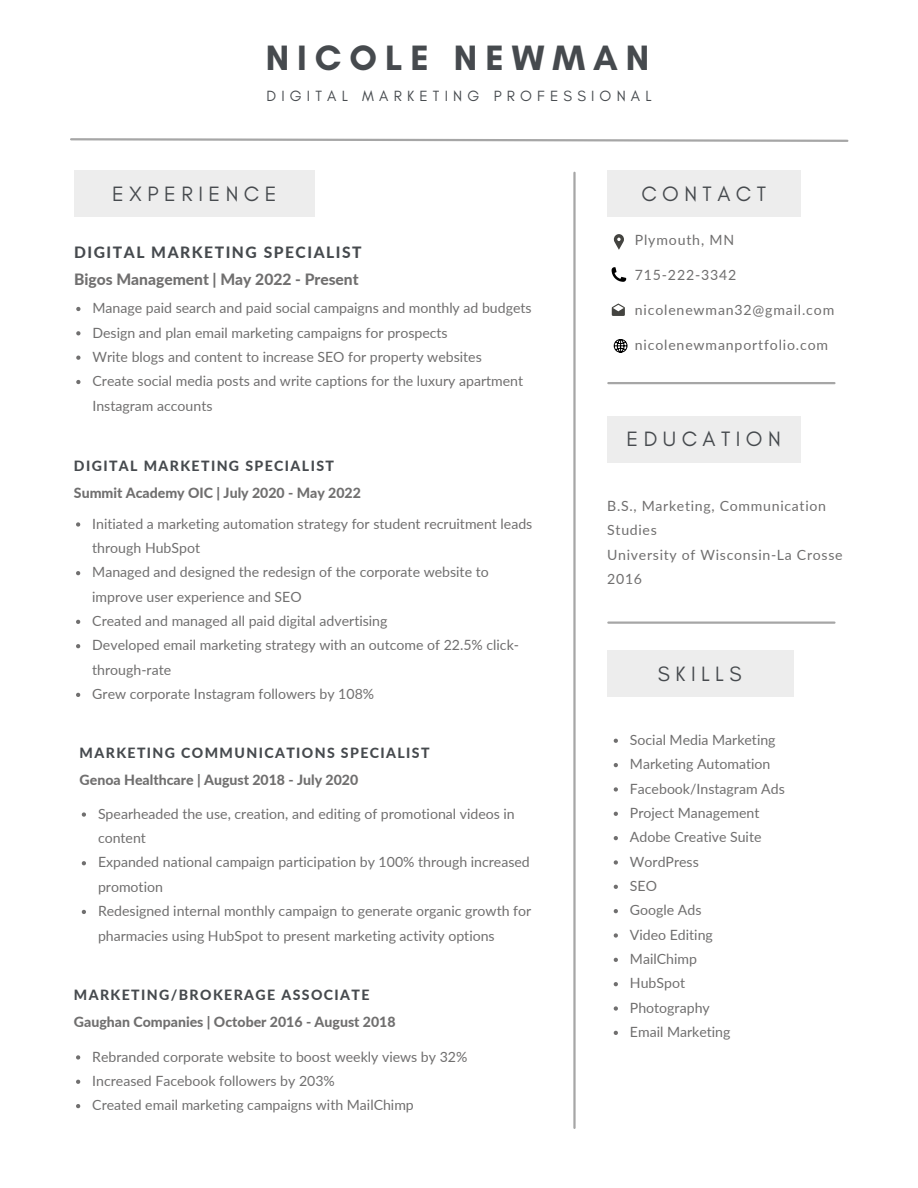
<style>
.page{position:relative;width:918px;height:1188px;background:#fff}
.page>*{position:absolute;margin:0;border:0;box-sizing:border-box;transform-origin:0 0}
.t1{font:700 35.85px "Glacial Indifference";letter-spacing:.22em;color:#464a4e}
.t2{font:21.15px "Glacial Indifference";letter-spacing:.26em;color:#464a4e}
.t3{font:800 15.6px "Lato";color:#706f6f}
.t4{font:800 15.6px "Lato";letter-spacing:.1em;color:#464a4e}
.t5{font:15px "Glacial Indifference";letter-spacing:.345em;color:#464a4e}
.t6{font:14.1px/24.3px "Lato";color:#706f6f}
.t7{font:800 14.1px "Lato";color:#706f6f}
.t8{font:800 14.1px "Lato";letter-spacing:.1em;color:#464a4e}
.t9{font:14.1px "Lato";letter-spacing:.06em;color:#706f6f}
.t10{font:14.1px/24.3px "Lato";letter-spacing:.05em;color:#706f6f}
</style>
<div class="page">
<svg style="left:70px;top:138px;width:779px;height:4px"></svg>
<hr style="left:573px;top:173px;width:3px;height:955px;background:#a6a6a6">
<hr style="left:608px;top:622px;width:226px;height:2px;background:#a6a6a6">
<hr style="left:608px;top:382px;width:226px;height:2px;background:#a6a6a6">
<div style="left:74px;top:170px;width:241px;height:47px;background:#ededed"></div>
<svg style="left:614px;top:739px;width:4px;height:4px"></svg>
<svg style="left:614px;top:763px;width:4px;height:4px"></svg>
<svg style="left:614px;top:787px;width:4px;height:5px"></svg>
<svg style="left:614px;top:812px;width:4px;height:4px"></svg>
<svg style="left:614px;top:836px;width:4px;height:4px"></svg>
<svg style="left:614px;top:860px;width:4px;height:5px"></svg>
<svg style="left:614px;top:885px;width:4px;height:4px"></svg>
<svg style="left:614px;top:909px;width:4px;height:4px"></svg>
<svg style="left:614px;top:933px;width:4px;height:5px"></svg>
<svg style="left:614px;top:958px;width:4px;height:4px"></svg>
<svg style="left:614px;top:982px;width:4px;height:4px"></svg>
<svg style="left:614px;top:1006px;width:4px;height:5px"></svg>
<svg style="left:614px;top:1031px;width:4px;height:4px"></svg>
<svg style="left:76px;top:307px;width:4px;height:4px"></svg>
<svg style="left:76px;top:331px;width:4px;height:4px"></svg>
<svg style="left:76px;top:356px;width:4px;height:4px"></svg>
<svg style="left:76px;top:380px;width:4px;height:4px"></svg>
<div style="left:607px;top:651px;width:187px;height:46px;background:#ededed"></div>
<div style="left:607px;top:416px;width:194px;height:46px;background:#ededed"></div>
<div style="left:607px;top:170px;width:194px;height:47px;background:#ededed"></div>
<svg style="left:614px;top:234px;width:10px;height:16px"></svg>
<svg style="left:612px;top:267px;width:14px;height:15px"></svg>
<svg style="left:612px;top:303px;width:13px;height:13px"></svg>
<svg style="left:76px;top:522px;width:4px;height:5px"></svg>
<svg style="left:76px;top:571px;width:4px;height:4px"></svg>
<svg style="left:76px;top:620px;width:4px;height:4px"></svg>
<svg style="left:76px;top:644px;width:4px;height:4px"></svg>
<svg style="left:76px;top:693px;width:4px;height:4px"></svg>
<svg style="left:82px;top:812px;width:4px;height:5px"></svg>
<svg style="left:82px;top:861px;width:4px;height:4px"></svg>
<svg style="left:82px;top:910px;width:4px;height:4px"></svg>
<svg style="left:614px;top:339px;width:13px;height:14px"></svg>
<svg style="left:76px;top:1055px;width:4px;height:5px"></svg>
<svg style="left:76px;top:1080px;width:4px;height:4px"></svg>
<svg style="left:76px;top:1104px;width:4px;height:4px"></svg>
<p class="t1" style="left:266px;top:36px;width:385px">NICOLE NEWMAN</p>
<p class="t5" style="left:266px;top:87px;width:387px">DIGITAL MARKETING PROFESSIONAL</p>
<p class="t2" style="left:112px;top:181px;width:166px">EXPERIENCE</p>
<p class="t4" style="left:74px;top:243px;width:289px">DIGITAL MARKETING SPECIALIST</p>
<p class="t3" style="left:74px;top:270px;width:286px">Bigos Management | May 2022 - Present</p>
<p class="t6" style="left:92px;top:296px;width:441px">Manage paid search and paid social campaigns and monthly ad budgets</p>
<p class="t6" style="left:92px;top:320px;width:357px">Design and plan email marketing campaigns for prospects</p>
<p class="t6" style="left:92px;top:344px;width:391px">Write blogs and content to increase SEO for property websites</p>
<p class="t6" style="left:92px;top:369px;width:432px">Create social media posts and write captions for the luxury apartment<br>Instagram accounts</p>
<p class="t8" style="left:74px;top:457px;width:262px">DIGITAL MARKETING SPECIALIST</p>
<p class="t7" style="left:74px;top:484px;width:289px">Summit Academy OIC | July 2020 - May 2022</p>
<p class="t6" style="left:92px;top:511px;width:442px">Initiated a marketing automation strategy for student recruitment leads through HubSpot</p>
<p class="t6" style="left:92px;top:560px;width:398px">Managed and designed the redesign of the corporate website to improve user experience and SEO</p>
<p class="t6" style="left:92px;top:608px;width:297px">Created and managed all paid digital advertising</p>
<p class="t6" style="left:92px;top:633px;width:428px">Developed email marketing strategy with an outcome of 22.5% click&shy;through-rate</p>
<p class="t6" style="left:92px;top:682px;width:283px">Grew corporate Instagram followers by 108%</p>
<p class="t8" style="left:80px;top:744px;width:352px">MARKETING COMMUNICATIONS SPECIALIST</p>
<p class="t7" style="left:80px;top:771px;width:280px">Genoa Healthcare | August 2018 - July 2020</p>
<p class="t6" style="left:98px;top:801px;width:418px">Spearheaded the use, creation, and editing of promotional videos in content</p>
<p class="t6" style="left:98px;top:850px;width:433px">Expanded national campaign participation by 100% through increased promotion</p>
<p class="t6" style="left:98px;top:899px;width:435px">Redesigned internal monthly campaign to generate organic growth for pharmacies using HubSpot to present marketing activity options</p>
<p class="t8" style="left:74px;top:986px;width:297px">MARKETING/BROKERAGE ASSOCIATE</p>
<p class="t7" style="left:74px;top:1013px;width:323px">Gaughan Companies | October 2016 - August 2018</p>
<p class="t6" style="left:92px;top:1044px;width:377px">Rebranded corporate website to boost weekly views by 32%</p>
<p class="t6" style="left:92px;top:1068px;width:244px">Increased Facebook followers by 203%</p>
<p class="t6" style="left:92px;top:1093px;width:323px">Created email marketing campaigns with MailChimp</p>
<p class="t2" style="left:641px;top:181px;width:126px">CONTACT</p>
<p class="t9" style="left:635px;top:231px;width:101px">Plymouth, MN</p>
<p class="t9" style="left:635px;top:266px;width:103px">715-222-3342</p>
<p class="t9" style="left:635px;top:301px;width:201px">nicolenewman32@gmail.com</p>
<p class="t9" style="left:635px;top:336px;width:195px">nicolenewmanportfolio.com</p>
<p class="t2" style="left:627px;top:426px;width:156px">EDUCATION</p>
<p class="t10" style="left:607px;top:493px;width:220px">B.S., Marketing, Communication<br>Studies</p>
<p class="t10" style="left:607px;top:542px;width:237px">University of Wisconsin-La Crosse</p>
<p class="t6" style="left:607px;top:566px;width:36px">2016</p>
<p class="t2" style="left:658px;top:661px;width:85px">SKILLS</p>
<p class="t6" style="left:630px;top:727px;width:147px">Social Media Marketing</p>
<p class="t6" style="left:630px;top:752px;width:142px">Marketing Automation</p>
<p class="t6" style="left:630px;top:776px;width:156px">Facebook/Instagram Ads</p>
<p class="t6" style="left:630px;top:800px;width:131px">Project Management</p>
<p class="t6" style="left:630px;top:825px;width:133px">Adobe Creative Suite</p>
<p class="t6" style="left:630px;top:849px;width:70px">WordPress</p>
<p class="t6" style="left:630px;top:873px;width:29px">SEO</p>
<p class="t6" style="left:630px;top:898px;width:73px">Google Ads</p>
<p class="t6" style="left:630px;top:922px;width:84px">Video Editing</p>
<p class="t6" style="left:630px;top:946px;width:69px">MailChimp</p>
<p class="t6" style="left:630px;top:971px;width:57px">HubSpot</p>
<p class="t6" style="left:630px;top:995px;width:81px">Photography</p>
<p class="t6" style="left:630px;top:1019px;width:102px">Email Marketing</p>
</div>
